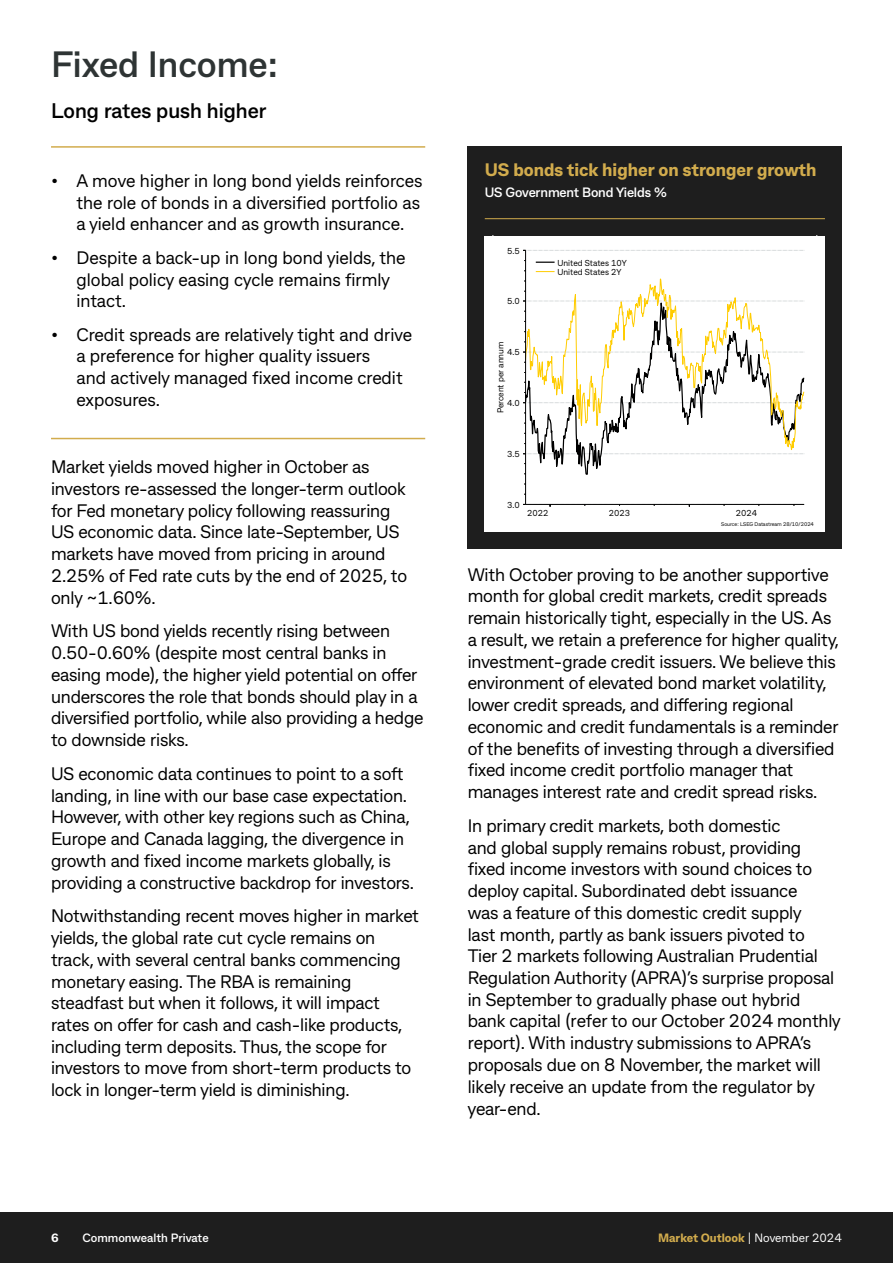
<style>
.page{position:relative;width:893px;height:1263px;background:#fff}
.page>*{position:absolute;margin:0;border:0;box-sizing:border-box;transform-origin:0 0}
.t1{font:700 36.3px "CBA Beacon Sans";color:#2e3434}
.H3_-_Sub{font:700 21px "CBA Beacon Sans";color:#000}
.t2{font:18px/21.8px "CBA Beacon Sans";letter-spacing:-.01em;color:#000}
.t3{font:800 18px "CBA Beacon Sans";color:#d2ac4d}
.H5_-_Sub{font:700 13.5px "CBA Beacon Sans";letter-spacing:-.01em;color:#fff}
.t4{font:800 12px "CBA Beacon Sans";color:#d2ac4d}
.t5{font:700 12px "CBA Beacon Sans";color:#fff}
.t6{font:800 12px "CBA Beacon Sans";color:#fff}
.t7{font:8.55px/9.4px "CBA Beacon Sans";color:#000}
.t8{font:5.25px "CBA Beacon Sans";color:#000}
.s1{font-weight:400;color:#fff}
</style>
<div class="page">
<hr style="left:51px;top:146px;width:374px;height:2px;background:#d2ac4d">
<hr style="left:51px;top:438px;width:374px;height:1px;background:#d2ac4d">
<div style="left:468px;top:146px;width:374px;height:403px;background:#1e1e1e"></div>
<hr style="left:485px;top:218px;width:340px;height:1px;background:#d2ac4d">
<div style="left:485px;top:236px;width:340px;height:296px;background:#fff"></div>
<svg style="left:523px;top:249px;width:282px;height:256px"></svg>
<svg style="left:526px;top:457px;width:278px;height:43px"></svg>
<svg style="left:526px;top:276px;width:278px;height:181px"></svg>
<hr style="left:525px;top:250px;width:1px;height:254px;background:#000">
<svg style="left:523px;top:504px;width:281px;height:3px"></svg>
<svg style="left:523px;top:453px;width:281px;height:1px"></svg>
<svg style="left:523px;top:402px;width:281px;height:1px"></svg>
<svg style="left:523px;top:352px;width:281px;height:1px"></svg>
<svg style="left:523px;top:301px;width:281px;height:1px"></svg>
<svg style="left:523px;top:250px;width:281px;height:1px"></svg>
<svg style="left:536px;top:262px;width:19px;height:1px"></svg>
<svg style="left:536px;top:271px;width:19px;height:1px"></svg>
<div style="left:0;top:1212px;width:893px;height:51px;background:#1e1e1e"></div>
<h2 class="t1" style="left:51px;top:40px;width:228px">Fixed Income:</h2>
<h3 class="H3_-_Sub" style="left:51px;top:96px;width:217px">Long rates push higher</h3>
<p class="t2" style="left:77px;top:169px;width:347px;text-indent:-26px">• A move higher in long bond yields reinforces the role of bonds in a diversified portfolio as a yield enhancer and as growth insurance.</p>
<p class="t2" style="left:77px;top:246px;width:331px;text-indent:-26px">• Despite a back-up in long bond yields, the global policy easing cycle remains firmly intact.</p>
<p class="t2" style="left:77px;top:323px;width:337px;text-indent:-26px">• Credit spreads are relatively tight and drive a preference for higher quality issuers<br>and actively managed fixed income credit exposures.</p>
<p class="t2" style="left:51px;top:455px;width:358px">Market yields moved higher in October as investors re-assessed the longer-term outlook for Fed monetary policy following reassuring US economic data. Since late-September, US markets have moved from pricing in around 2.25% of Fed rate cuts by the end of 2025, to only ~1.60%.</p>
<p class="t2" style="left:51px;top:619px;width:374px">With US bond yields recently rising between 0.50-0.60% (despite most central banks in easing mode), the higher yield potential on offer underscores the role that bonds should play in a diversified portfolio, while also providing a hedge to downside risks.</p>
<p class="t2" style="left:51px;top:762px;width:364px">US economic data continues to point to a soft landing, in line with our base case expectation.<br>However, with other key regions such as China, Europe and Canada lagging, the divergence in growth and fixed income markets globally, is providing a constructive backdrop for investors.</p>
<p class="t2" style="left:51px;top:904px;width:370px">Notwithstanding recent moves higher in market yields, the global rate cut cycle remains on track, with several central banks commencing monetary easing. The RBA is remaining steadfast but when it follows, it will impact rates on offer for cash and cash-like products, including term deposits. Thus, the scope for investors to move from short-term products to lock in longer-term yield is diminishing.</p>
<h4 class="t3" style="left:485px;top:157px;width:333px">US bonds tick higher on stronger growth</h4>
<h5 class="H5_-_Sub" style="left:485px;top:184px;width:184px">US Government Bond Yields %</h5>
<p class="t7" style="left:507px;top:246px;width:14px">5.5</p>
<p class="t7" style="left:507px;top:296px;width:14px">5.0</p>
<p class="t7" style="left:495px;top:413px;width:73px;rotate:-90deg">Percent per annum</p>
<p class="t7" style="left:507px;top:347px;width:14px">4.5</p>
<p class="t7" style="left:507px;top:398px;width:14px">4.0</p>
<p class="t7" style="left:507px;top:449px;width:14px">3.5</p>
<p class="t7" style="left:557px;top:258px;width:71px">United States 10Y<br>United States 2Y</p>
<p class="t7" style="left:507px;top:500px;width:14px">3.0</p>
<p class="t7" style="left:527px;top:508px;width:23px">2022</p>
<p class="t7" style="left:609px;top:508px;width:23px">2023</p>
<p class="t7" style="left:736px;top:508px;width:23px">2024</p>
<p class="t8" style="left:721px;top:521px;width:94px">Source: LSEG Datastream 28/10/2024</p>
<p class="t2" style="left:468px;top:563px;width:373px">With October proving to be another supportive month for global credit markets, credit spreads remain historically tight, especially in the US. As a result, we retain a preference for higher quality, investment-grade credit issuers. We believe this environment of elevated bond market volatility, lower credit spreads, and differing regional economic and credit fundamentals is a reminder of the benefits of investing through a diversified fixed income credit portfolio manager that manages interest rate and credit spread risks.</p>
<p class="t2" style="left:468px;top:814px;width:374px">In primary credit markets, both domestic<br>and global supply remains robust, providing fixed income investors with sound choices to deploy capital. Subordinated debt issuance<br>was a feature of this domestic credit supply<br>last month, partly as bank issuers pivoted to<br>Tier 2 markets following Australian Prudential Regulation Authority (APRA)’s surprise proposal in September to gradually phase out hybrid bank capital (refer to our October 2024 monthly report). With industry submissions to APRA’s proposals due on 8 November, the market will likely receive an update from the regulator by year-end.</p>
<p class="t6" style="left:51px;top:1229px;width:9px">6</p>
<p class="t5" style="left:83px;top:1229px;width:128px">Commonwealth Private</p>
<p class="t4" style="left:658px;top:1229px;width:185px">Market Outlook <span class="s1">| November 2024</span></p>
</div>
